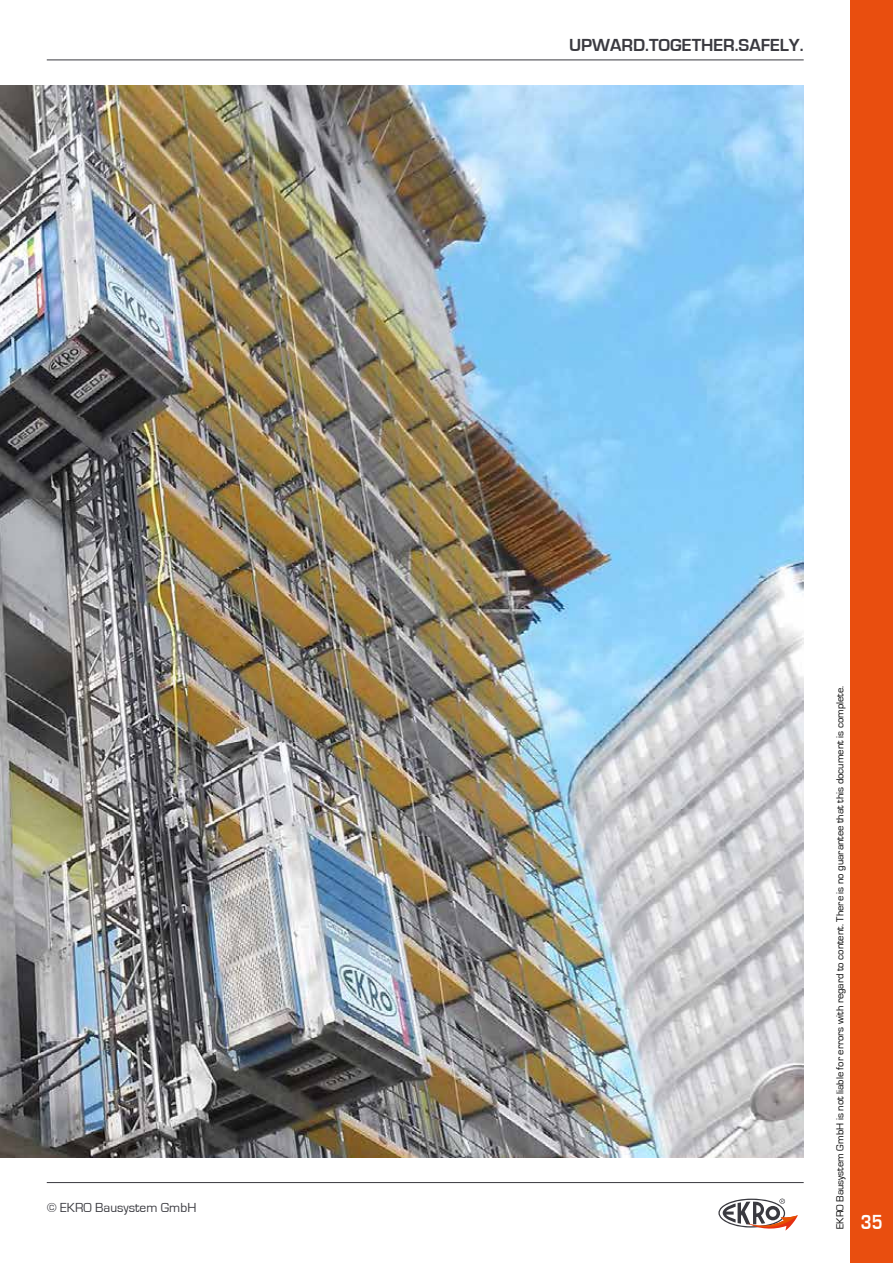
<style>
.page{position:relative;width:893px;height:1263px;background:#fff}
.page>*{position:absolute;margin:0;border:0;box-sizing:border-box;transform-origin:0 0}
.t1{font:700 21px "Eurostile";color:#fff;scale:.82 1}
.t2{font:700 18px "Eurostile";color:#3a3a40}
.t3{font:13.5px "Eurostile";color:#3a3a40}
.t4{font:10.5px "Eurostile";color:#000}
</style>
<div class="page">
<div style="left:850px;top:0;width:43px;height:1263px;background:#e94e0f"></div>
<hr style="left:47px;top:60px;width:757px;height:1px;background:#3a3a40">
<svg style="left:718px;top:1198px;width:80px;height:32px"></svg>
<hr style="left:47px;top:1182px;width:757px;height:1px;background:#3a3a40">
<img style="left:0;top:85px;width:804px;height:1072px">
<p class="t3" style="left:47px;top:1201px;width:151px">© EKRO Bausystem GmbH</p>
<h2 class="t2" style="left:569px;top:35px;width:236px">UPWARD.TOGETHER.SAFELY.</h2>
<p class="t4" style="left:834px;top:1229px;width:544px;rotate:-90deg">EKRO Bausystem GmbH is not liable for errors with regard to content. There is no guarantee that this document is complete.</p>
<h1 class="t1" style="left:861px;top:1210px;width:28px">35</h1>
</div>
